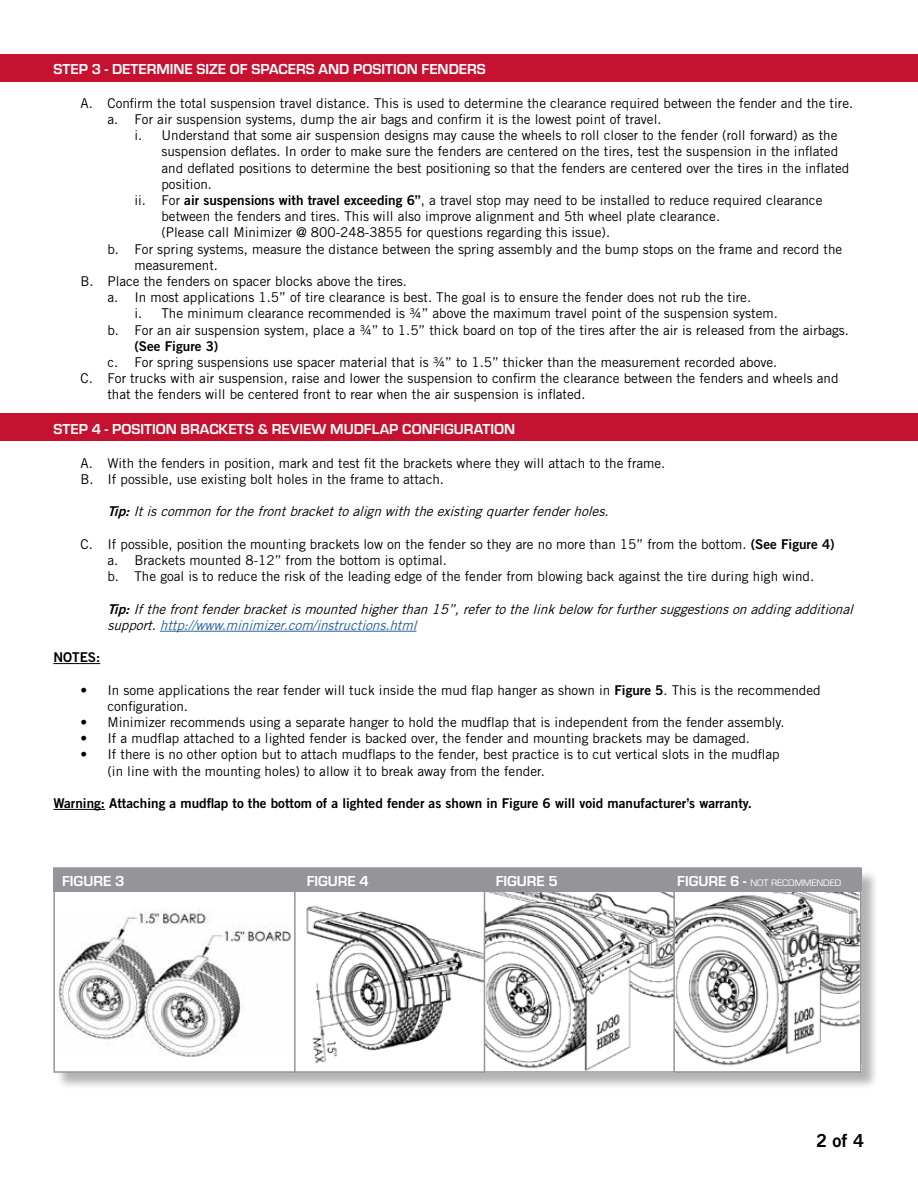
<style>
.page{position:relative;width:918px;height:1188px;background:#fff}
.page>*{position:absolute;margin:0;border:0;box-sizing:border-box;transform-origin:0 0}
.t1{font:18px "Trade Gothic LT Std Bd 2";color:#000}
.t2{font:700 15px "Eurostile";color:#fff}
.t3{font:13.5px/16.2px "Trade Gothic LT Std";color:#000}
.t4{font:italic 13.5px/16.2px "Trade Gothic LT Std";color:#000}
.t5{font:13.5px "Trade Gothic LT Std Bd 2";color:#000}
.t6{font:9.75px "Eurostile";color:#fff}
.s1{font-family:"Trade Gothic LT Std Bd 2"}
.s2{color:#215e9e}
.s3{font-weight:700;font-size:15px}
</style>
<div class="page">
<div style="left:0;top:54px;width:918px;height:28px;background:#c41230"></div>
<div style="left:0;top:414px;width:918px;height:27px;background:#c41230"></div>
<hr style="left:160px;top:631px;width:256px;height:1px;background:#215e9e">
<hr style="left:53px;top:663px;width:47px;height:1px;background:#000">
<hr style="left:53px;top:809px;width:52px;height:1px;background:#000">
<div style="left:55px;top:869px;width:824px;height:221px;background:#000;opacity:.3"></div>
<div style="left:53px;top:867px;width:809px;height:205px;background:#fff"></div>
<img style="left:485px;top:892px;width:374px;height:178px">
<img style="left:57px;top:909px;width:234px;height:148px">
<img style="left:307px;top:892px;width:177px;height:173px">
<div style="left:53px;top:868px;width:809px;height:24px;background:#939598"></div>
<div style="left:53px;top:867px;width:809px;height:206px;border:2px solid #939598"></div>
<hr style="left:294px;top:868px;width:2px;height:205px;background:#939598">
<hr style="left:860px;top:894px;width:2px;height:170px;background:#939598">
<hr style="left:484px;top:868px;width:1px;height:204px;background:#939598">
<hr style="left:673px;top:868px;width:2px;height:204px;background:#939598">
<p class="t2" style="left:53px;top:58px;width:434px">STEP 3 - DETERMINE SIZE OF SPACERS AND POSITION FENDERS</p>
<p class="t3" style="left:107px;top:95px;width:747px;text-indent:-27px">A. Confirm the total suspension travel distance. This is used to determine the clearance required between the fender and the tire. a. For air suspension systems, dump the air bags and confirm it is the lowest point of travel.</p>
<p class="t3" style="left:134px;top:127px;width:704px">i. Understand that some air suspension designs may cause the wheels to roll closer to the fender (roll forward) as the</p>
<p class="t3" style="left:161px;top:143px;width:678px">suspension deflates. In order to make sure the fenders are centered on the tires, test the suspension in the inflated</p>
<p class="t3" style="left:161px;top:160px;width:690px">and deflated positions to determine the best positioning so that the fenders are centered over the tires in the inflated</p>
<p class="t3" style="left:161px;top:176px;width:52px">position.</p>
<p class="t3" style="left:134px;top:192px;width:690px">ii. For <span class="s1">air suspensions with travel exceeding 6”</span>, a travel stop may need to be installed to reduce required clearance</p>
<p class="t3" style="left:161px;top:208px;width:560px">between the fenders and tires. This will also improve alignment and 5th wheel plate clearance.</p>
<p class="t3" style="left:161px;top:224px;width:450px">(Please call Minimizer @ 800-248-3855 for questions regarding this issue).</p>
<p class="t3" style="left:107px;top:241px;width:736px">b. For spring systems, measure the distance between the spring assembly and the bump stops on the frame and record the</p>
<p class="t3" style="left:134px;top:257px;width:85px">measurement.</p>
<p class="t3" style="left:80px;top:273px;width:328px">B. Place the fenders on spacer blocks above the tires.</p>
<p class="t3" style="left:107px;top:289px;width:645px">a. In most applications 1.5” of tire clearance is best. The goal is to ensure the fender does not rub the tire.</p>
<p class="t3" style="left:134px;top:305px;width:645px">i. The minimum clearance recommended is ¾” above the maximum travel point of the suspension system.</p>
<p class="t3" style="left:107px;top:322px;width:743px">b. For an air suspension system, place a ¾” to 1.5” thick board on top of the tires after the air is released from the airbags.</p>
<p class="t5" style="left:134px;top:338px;width:85px">(See Figure 3)</p>
<p class="t3" style="left:107px;top:354px;width:671px">c. For spring suspensions use spacer material that is ¾” to 1.5” thicker than the measurement recorded above.</p>
<p class="t3" style="left:80px;top:370px;width:760px">C. For trucks with air suspension, raise and lower the suspension to confirm the clearance between the fenders and wheels and</p>
<p class="t3" style="left:107px;top:386px;width:480px">that the fenders will be centered front to rear when the air suspension is inflated.</p>
<p class="t2" style="left:53px;top:418px;width:463px">STEP 4 - POSITION BRACKETS &amp; REVIEW MUDFLAP CONFIGURATION</p>
<p class="t3" style="left:80px;top:455px;width:586px">A. With the fenders in position, mark and test fit the brackets where they will attach to the frame.<br>B. If possible, use existing bolt holes in the frame to attach.</p>
<p class="t4" style="left:107px;top:503px;width:507px"><span class="s1">Tip:</span>Itiscommonforthefrontbrackettoalignwiththeexistingquarterfenderholes.</p>
<p class="t3" style="left:107px;top:536px;width:729px;text-indent:-27px">C. If possible, position the mounting brackets low on the fender so they are no more than 15” from the bottom. <span class="s1">(See Figure 4) </span>a. Brackets mounted 8-12” from the bottom is optimal.<br>b. The goal is to reduce the risk of the leading edge of the fender from blowing back against the tire during high wind.</p>
<p class="t4" style="left:107px;top:601px;width:751px"><span class="s1">Tip:</span>Ifthefrontfenderbracketismountedhigherthan15”,refertothelinkbelow forfurthersuggestionsonaddingadditional support.<span class="s2">http://www.minimizer.com/instructions.html</span></p>
<p class="t5" style="left:53px;top:649px;width:48px">NOTES:</p>
<p class="t3" style="left:107px;top:682px;width:715px;text-indent:-27px">• In some applications the rear fender will tuck inside the mud flap hanger as shown in <span class="s1">Figure 5</span>. This is the recommended configuration.</p>
<p class="t3" style="left:80px;top:714px;width:706px">• Minimizer recommends using a separate hanger to hold the mudflap that is independent from the fender assembly.</p>
<p class="t3" style="left:80px;top:730px;width:671px">• If a mudflap attached to a lighted fender is backed over, the fender and mounting brackets may be damaged.</p>
<p class="t3" style="left:107px;top:746px;width:674px;text-indent:-27px">• If there is no other option but to attach mudflaps to the fender, best practice is to cut vertical slots in the mudflap (in line with the mounting holes) to allow it to break away from the fender.</p>
<p class="t5" style="left:53px;top:795px;width:700px">Warning: Attaching a mudflap to the bottom of a lighted fender as shown in Figure 6 will void manufacturer’s warranty.</p>
<p class="t2" style="left:62px;top:870px;width:64px">FIGURE 3</p>
<p class="t2" style="left:307px;top:870px;width:64px">FIGURE 4</p>
<p class="t2" style="left:496px;top:870px;width:64px">FIGURE 5</p>
<p class="t6" style="left:677px;top:876px;width:165px"><span class="s3">FIGURE 6 -</span> NOT RECOMMENDED</p>
<h1 class="t1" style="left:816px;top:1129px;width:49px">2 of 4</h1>
</div>
